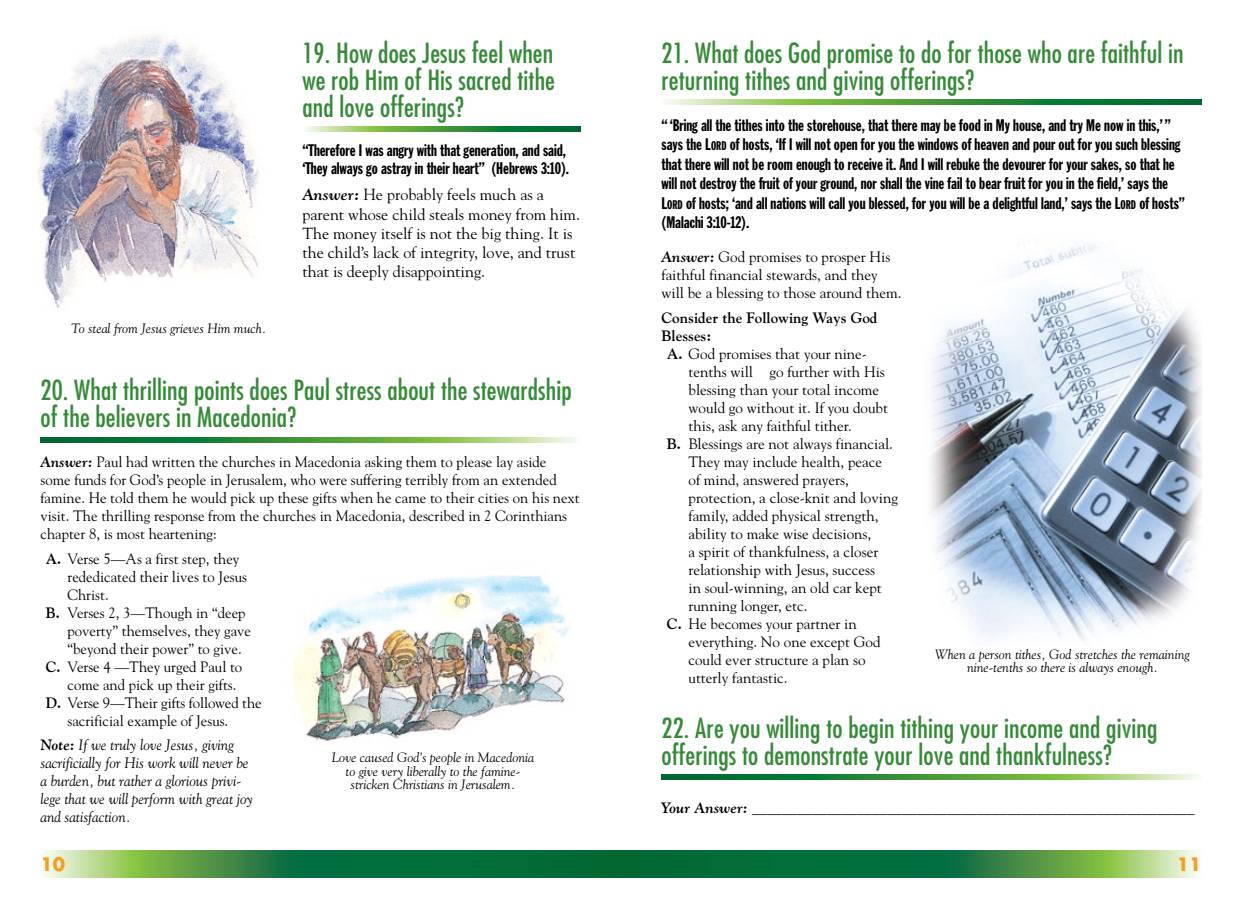
<style>
.page{position:relative;width:1242px;height:918px;background:#fff}
.page>*{position:absolute;margin:0;border:0;box-sizing:border-box;transform-origin:0 0}
.t1{font:condensed 27px/27px "Futura";letter-spacing:.005em;color:#348b36}
.t2{font:700 18px "Futura";color:#f99d1c}
.t3{font:16.5px/19.5px "Franklin Gothic Extra Cond";color:#000}
.t4{font:16.05px/19.2px "Goudy";color:#000}
.t5{font:15px/18px "Goudy";color:#000}
.t6{font:italic 15px/18px "Goudy";color:#000}
.t7{font:700 15px "Goudy";color:#000}
.t8{font:italic 13.5px/13.5px "Goudy";color:#000;text-align:center}
.s1{font-weight:700;font-style:italic}
.s2{font-weight:700}
.s3{font-style:inherit}
.s4{font-size:12.3px}
.s5{font-style:italic}
</style>
<div class="page">
<svg style="left:46px;top:851px;width:1151px;height:27px"></svg>
<svg style="left:40px;top:437px;width:538px;height:5px"></svg>
<svg style="left:665px;top:100px;width:537px;height:5px"></svg>
<svg style="left:662px;top:774px;width:537px;height:6px"></svg>
<svg style="left:305px;top:127px;width:275px;height:5px"></svg>
<img style="left:292px;top:575px;width:278px;height:166px">
<img style="left:37px;top:34px;width:222px;height:274px">
<img style="left:930px;top:245px;width:272px;height:396px">
<p class="t8" style="left:71px;top:321px;width:196px">To steal from Jesus grieves Him much.</p>
<h1 class="t1" style="left:302px;top:39px;width:254px;text-align:justify">19. How does Jesus feel when we rob Him of His sacred tithe and love offerings?</h1>
<p class="t3" style="left:302px;top:142px;width:268px;line-height:18px">“Therefore I was angry with that generation, and said, ‘They always go astray in their heart” (Hebrews 3:10).</p>
<p class="t4" style="left:302px;top:185px;width:279px"><span class="s1">Answer:</span> He probably feels much as a parent whose child steals money from him.<br>The money itself is not the big thing. It is the child’s lack of integrity, love, and trust that is deeply disappointing.</p>
<h1 class="t1" style="left:40px;top:376px;width:533px">20. What thrilling points does Paul stress about the stewardship of the believers in Macedonia?</h1>
<p class="t5" style="left:40px;top:452px;width:541px"><span class="s1">Answer:</span> Paul had written the churches in Macedonia asking them to please lay aside some funds for God’s people in Jerusalem, who were suffering terribly from an extended famine. He told them he would pick up these gifts when he came to their cities on his next visit. The thrilling response from the churches in Macedonia, described in 2 Corinthians chapter 8, is most heartening:</p>
<p class="t5" style="left:46px;top:549px;width:195px"><span class="s2">A.</span> Verse 5—As a first step, they</p>
<p class="t5" style="left:67px;top:567px;width:181px">rededicated their lives to Jesus</p>
<p class="t5" style="left:67px;top:585px;width:43px">Christ.</p>
<p class="t5" style="left:46px;top:603px;width:201px"><span class="s2">B.</span> Verses 2, 3—Though in “deep</p>
<p class="t5" style="left:67px;top:621px;width:185px">poverty” themselves, they gave</p>
<p class="t5" style="left:67px;top:639px;width:176px">“beyond their power” to give.</p>
<p class="t5" style="left:46px;top:657px;width:198px"><span class="s2">C.</span> Verse 4 —They urged Paul to</p>
<p class="t5" style="left:67px;top:675px;width:171px">come and pick up their gifts.</p>
<p class="t5" style="left:46px;top:693px;width:217px"><span class="s2">D.</span> Verse 9—Their gifts followed the</p>
<p class="t5" style="left:67px;top:711px;width:162px">sacrificial example of Jesus.</p>
<p class="t6" style="left:40px;top:736px;width:214px"><span class="s2">Note:</span> If we truly love Jesus, giving sacrificially for His work will never be a burden, but rather a glorious privi&shy;lege that we will perform with great joy and satisfaction.</p>
<p class="t8" style="left:332px;top:750px;width:204px">Love caused God’s people in Macedonia to give very liberally to the famine&shy;stricken Christians in Jerusalem.</p>
<h1 class="t1" style="left:662px;top:39px;width:524px">21. What does God promise to do for those who are faithful in returning tithes and giving offerings?</h1>
<p class="t3" style="left:662px;top:115px;width:525px">“‘Bring all the tithes into the storehouse, that there may be food in My house, and try Me now in this,’” says the <span class="s3">L</span><span class="s4">ORD</span> of hosts, ‘If I will not open for you the windows of heaven and pour out for you such blessing that there will not be room enough to receive it. And I will rebuke the devourer for your sakes, so that he will not destroy the fruit of your ground, nor shall the vine fail to bear fruit for you in the field,’ says the <span class="s3">L</span><span class="s4">ORD</span> of hosts; ‘and all nations will call you blessed, for you will be a delightful land,’ says the <span class="s3">L</span><span class="s4">ORD</span> of hosts” (Malachi 3:10-12).</p>
<p class="t5" style="left:662px;top:247px;width:241px"><span class="s1">Answer:</span> God promises to prosper His faithful financial stewards, and they will be a blessing to those around them.</p>
<p class="t7" style="left:662px;top:308px;width:217px">Consider the Following Ways God</p>
<p class="t7" style="left:662px;top:326px;width:51px">Blesses:</p>
<p class="t5" style="left:667px;top:344px;width:202px"><span class="s2">A.</span> God promises that your nine-</p>
<p class="t5" style="left:688px;top:362px;width:198px">tenths will go further with His</p>
<p class="t5" style="left:688px;top:380px;width:192px">blessing than your total income</p>
<p class="t5" style="left:688px;top:398px;width:201px">would go without it. If you doubt</p>
<p class="t5" style="left:688px;top:416px;width:165px">this, ask any faithful tither.</p>
<p class="t5" style="left:667px;top:434px;width:228px"><span class="s2">B.</span> Blessings are not always financial.</p>
<p class="t5" style="left:688px;top:452px;width:195px">They may include health, peace</p>
<p class="t5" style="left:688px;top:470px;width:162px">of mind, answered prayers,</p>
<p class="t5" style="left:688px;top:488px;width:211px">protection, a close-knit and loving</p>
<p class="t5" style="left:688px;top:506px;width:192px">family, added physical strength,</p>
<p class="t5" style="left:688px;top:524px;width:184px">ability to make wise decisions,</p>
<p class="t5" style="left:688px;top:542px;width:191px">a spirit of thankfulness, a closer</p>
<p class="t5" style="left:688px;top:560px;width:188px">relationship with Jesus, success</p>
<p class="t5" style="left:688px;top:578px;width:195px">in soul-winning, an old car kept</p>
<p class="t5" style="left:688px;top:596px;width:121px">running longer, etc.</p>
<p class="t5" style="left:667px;top:614px;width:191px"><span class="s2">C.</span> He becomes your partner in</p>
<p class="t5" style="left:688px;top:632px;width:194px">everything. No one except God</p>
<p class="t5" style="left:688px;top:650px;width:179px">could ever structure a plan so</p>
<p class="t5" style="left:688px;top:668px;width:101px">utterly fantastic.</p>
<p class="t8" style="left:935px;top:647px;width:256px">When a person tithes, God stretches the remaining nine-tenths so there is always enough.</p>
<h1 class="t1" style="left:662px;top:713px;width:497px">22. Are you willing to begin tithing your income and giving offerings to demonstrate your love and thankfulness?</h1>
<p class="t7" style="left:662px;top:799px;width:535px"><span class="s5">Your Answer:</span> ___________________________________________________________</p>
<p class="t2" style="left:40px;top:852px;width:26px">10</p>
<p class="t2" style="left:1177px;top:852px;width:26px">11</p>
</div>
